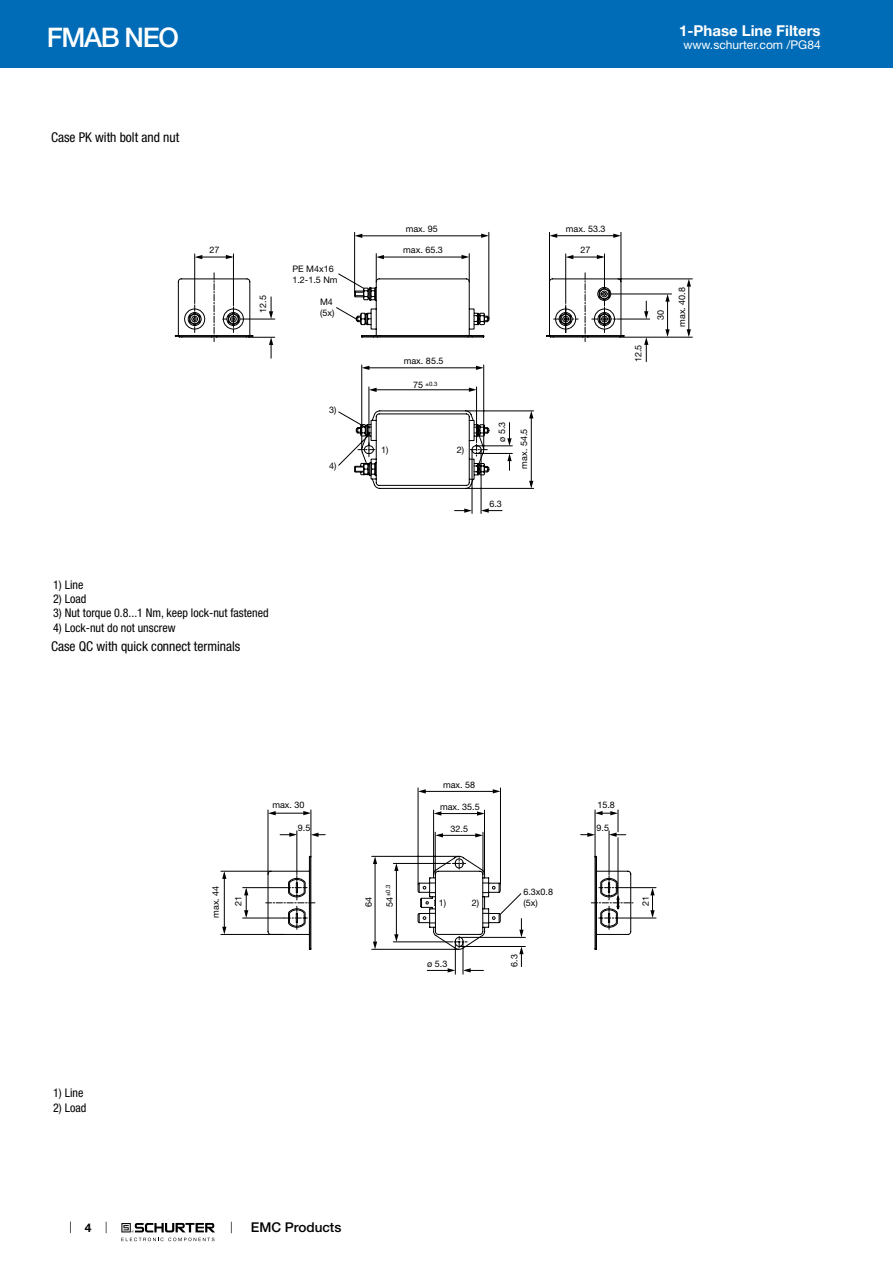
<style>
.page{position:relative;width:893px;height:1263px;background:#fff}
.page>*{position:absolute;margin:0;border:0;box-sizing:border-box;transform-origin:0 0}
.t1{font:500 27px "Helvetica Neue LT";letter-spacing:-.05em;color:#fff}
.t2{font:700 15px "Helvetica Neue LT";color:#fff}
.t3{font:condensed 13.5px "Helvetica Neue LT";color:#000}
.t4{font:500 13.5px "Helvetica Neue LT";color:#000}
.t5{font:condensed 12px "Helvetica Neue LT";color:#000}
.t6{font:12px "Helvetica Neue LT";color:#fff}
.t7{font:700 12px "Helvetica Neue LT";color:#000}
.t8{font:9px/10.8px "Helvetica Neue LT";color:#000}
.t9{font:6px "Helvetica Neue LT";color:#000}
</style>
<div class="page">
<svg style="left:70px;top:1221px;width:1px;height:12px"></svg>
<svg style="left:121px;top:1223px;width:94px;height:18px"></svg>
<div style="left:0;top:0;width:893px;height:68px;background:#006bb6"></div>
<svg style="left:190px;top:232px;width:502px;height:282px"></svg>
<svg style="left:249px;top:337px;width:26px;height:21px"></svg>
<svg style="left:269px;top:297px;width:4px;height:22px"></svg>
<svg style="left:529px;top:411px;width:4px;height:7px"></svg>
<svg style="left:529px;top:481px;width:4px;height:7px"></svg>
<svg style="left:195px;top:255px;width:7px;height:4px"></svg>
<svg style="left:226px;top:255px;width:8px;height:4px"></svg>
<svg style="left:566px;top:255px;width:7px;height:4px"></svg>
<svg style="left:597px;top:255px;width:8px;height:4px"></svg>
<svg style="left:549px;top:234px;width:8px;height:4px"></svg>
<svg style="left:613px;top:234px;width:8px;height:4px"></svg>
<svg style="left:376px;top:255px;width:8px;height:4px"></svg>
<svg style="left:462px;top:255px;width:7px;height:4px"></svg>
<svg style="left:355px;top:234px;width:7px;height:4px"></svg>
<svg style="left:481px;top:234px;width:8px;height:4px"></svg>
<svg style="left:369px;top:388px;width:8px;height:4px"></svg>
<svg style="left:469px;top:388px;width:8px;height:4px"></svg>
<svg style="left:362px;top:366px;width:7px;height:4px"></svg>
<svg style="left:476px;top:366px;width:8px;height:4px"></svg>
<svg style="left:687px;top:279px;width:4px;height:8px"></svg>
<svg style="left:687px;top:329px;width:4px;height:8px"></svg>
<svg style="left:644px;top:337px;width:4px;height:25px"></svg>
<svg style="left:644px;top:301px;width:4px;height:18px"></svg>
<svg style="left:665px;top:294px;width:5px;height:8px"></svg>
<svg style="left:665px;top:329px;width:5px;height:8px"></svg>
<svg style="left:507px;top:453px;width:5px;height:8px"></svg>
<svg style="left:507px;top:438px;width:5px;height:8px"></svg>
<svg style="left:464px;top:508px;width:8px;height:5px"></svg>
<svg style="left:481px;top:508px;width:8px;height:5px"></svg>
<hr style="left:221px;top:871px;width:50px;height:1px;background:#000">
<hr style="left:221px;top:934px;width:63px;height:1px;background:#000">
<hr style="left:622px;top:887px;width:34px;height:1px;background:#000">
<hr style="left:622px;top:918px;width:34px;height:1px;background:#000">
<svg style="left:417px;top:787px;width:202px;height:187px"></svg>
<svg style="left:650px;top:888px;width:5px;height:30px"></svg>
<svg style="left:493px;top:789px;width:7px;height:4px"></svg>
<svg style="left:418px;top:789px;width:8px;height:4px"></svg>
<svg style="left:222px;top:810px;width:411px;height:144px"></svg>
<svg style="left:463px;top:968px;width:8px;height:4px"></svg>
<svg style="left:448px;top:968px;width:7px;height:4px"></svg>
<h1 class="t1" style="left:47px;top:21px;width:134px">FMAB NEO</h1>
<h3 class="t3" style="left:51px;top:130px;width:130px">Case PK with bolt and nut</h3>
<p class="t8" style="left:210px;top:244px;width:12px">27</p>
<p class="t8" style="left:258px;top:313px;width:19px;rotate:-90deg">12.5</p>
<p class="t8" style="left:292px;top:263px;width:47px">PE M4x16<br>1.2-1.5 Nm</p>
<p class="t8" style="left:320px;top:296px;width:16px">M4 (5x)</p>
<p class="t8" style="left:329px;top:404px;width:9px">3)</p>
<p class="t8" style="left:329px;top:461px;width:9px">4)</p>
<h3 class="t5" style="left:53px;top:577px;width:32px">1) Line</h3>
<h3 class="t5" style="left:53px;top:592px;width:35px">2) Load</h3>
<h3 class="t5" style="left:53px;top:606px;width:217px">3) Nut torque 0.8...1 Nm, keep lock-nut fastened</h3>
<h3 class="t5" style="left:53px;top:621px;width:124px">4) Lock-nut do not unscrew</h3>
<h3 class="t3" style="left:51px;top:638px;width:191px">Case QC with quick connect terminals</h3>
<h2 class="t2" style="left:679px;top:21px;width:143px">1-Phase Line Filters</h2>
<h3 class="t6" style="left:683px;top:38px;width:139px">www.schurter.com /PG84</h3>
<p class="t8" style="left:406px;top:223px;width:34px">max. 95</p>
<p class="t8" style="left:403px;top:244px;width:41px">max. 65.3</p>
<p class="t8" style="left:404px;top:356px;width:41px">max. 85.5</p>
<p class="t9" style="left:425px;top:380px;width:13px">±0.3</p>
<p class="t8" style="left:413px;top:379px;width:12px">75</p>
<p class="t8" style="left:381px;top:444px;width:9px">1)</p>
<p class="t8" style="left:457px;top:444px;width:9px">2)</p>
<p class="t8" style="left:497px;top:442px;width:22px;rotate:-90deg">ø 5.3</p>
<p class="t8" style="left:518px;top:469px;width:41px;rotate:-90deg">max. 54.5</p>
<p class="t8" style="left:489px;top:499px;width:14px">6.3</p>
<p class="t8" style="left:566px;top:223px;width:41px">max. 53.3</p>
<p class="t8" style="left:581px;top:244px;width:12px">27</p>
<p class="t8" style="left:633px;top:362px;width:19px;rotate:-90deg">12.5</p>
<p class="t8" style="left:655px;top:320px;width:12px;rotate:-90deg">30</p>
<p class="t8" style="left:676px;top:327px;width:41px;rotate:-90deg">max. 40.8</p>
<h3 class="t5" style="left:53px;top:1086px;width:32px">1) Line</h3>
<h3 class="t5" style="left:53px;top:1100px;width:35px">2) Load</h3>
<h3 class="t7" style="left:85px;top:1220px;width:8px">4</h3>
<p class="t8" style="left:210px;top:918px;width:34px;rotate:-90deg">max. 44</p>
<p class="t8" style="left:233px;top:906px;width:12px;rotate:-90deg">21</p>
<p class="t8" style="left:272px;top:799px;width:34px">max. 30</p>
<p class="t8" style="left:298px;top:822px;width:14px">9.5</p>
<p class="t9" style="left:385px;top:896px;width:13px;rotate:-90deg">±0.3</p>
<p class="t8" style="left:363px;top:907px;width:12px;rotate:-90deg">64</p>
<p class="t8" style="left:384px;top:907px;width:12px;rotate:-90deg">54</p>
<p class="t8" style="left:443px;top:779px;width:34px">max. 58</p>
<p class="t8" style="left:440px;top:801px;width:41px">max. 35.5</p>
<p class="t8" style="left:450px;top:823px;width:19px">32.5</p>
<p class="t8" style="left:439px;top:897px;width:9px">1)</p>
<p class="t8" style="left:472px;top:897px;width:9px">2)</p>
<p class="t8" style="left:427px;top:958px;width:22px">ø 5.3</p>
<p class="t8" style="left:523px;top:886px;width:31px">6.3x0.8 (5x)</p>
<p class="t8" style="left:509px;top:966px;width:14px;rotate:-90deg">6.3</p>
<p class="t8" style="left:597px;top:799px;width:19px">15.8</p>
<p class="t8" style="left:596px;top:822px;width:14px">9.5</p>
<p class="t8" style="left:640px;top:906px;width:12px;rotate:-90deg">21</p>
<h3 class="t4" style="left:251px;top:1219px;width:92px">EMC Products</h3>
</div>
